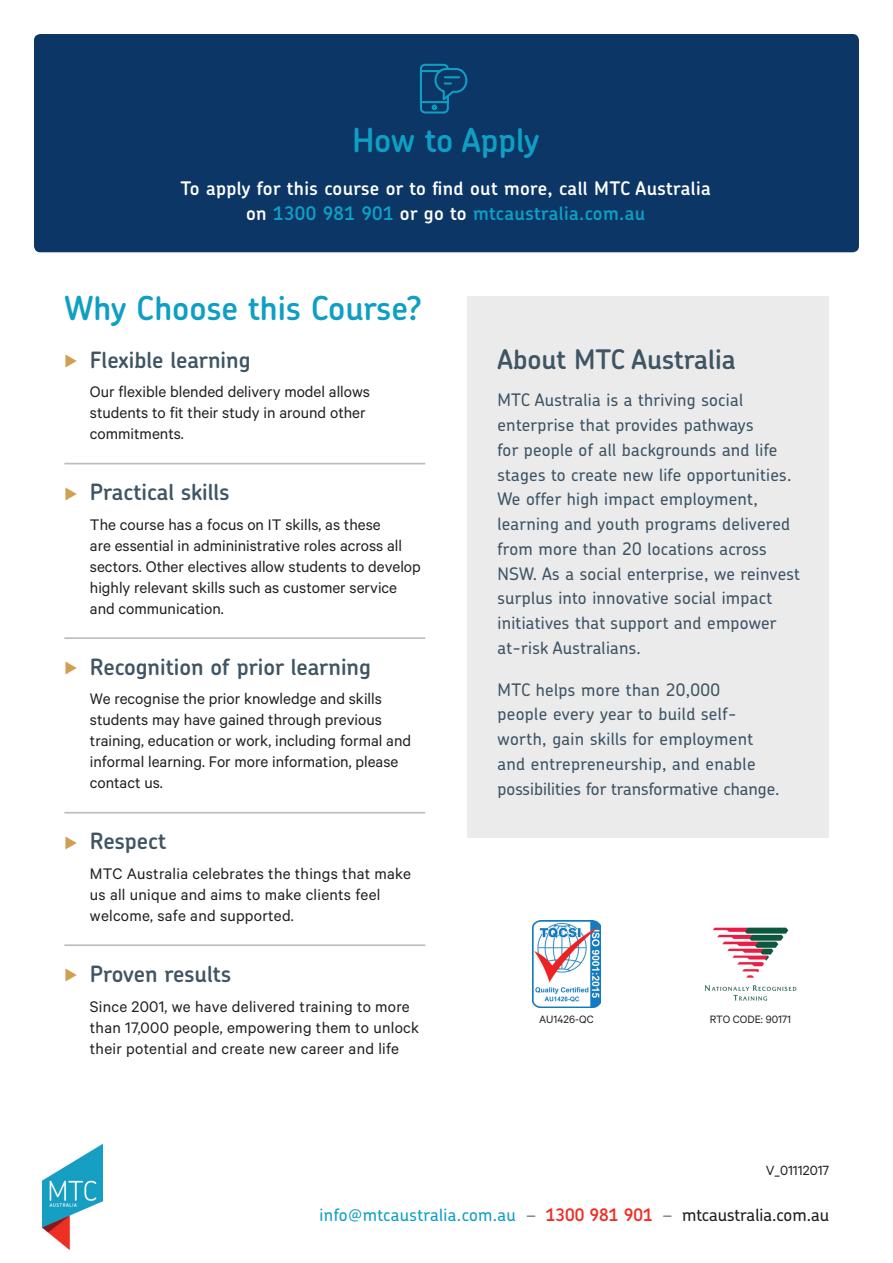
<style>
.page{position:relative;width:893px;height:1263px;background:#fff}
.page>*{position:absolute;margin:0;border:0;box-sizing:border-box;transform-origin:0 0}
.Subheading_Blue{font:600 33px "Chevin Std";color:#0f9fc4}
.How_to_Apply_Heading{font:600 33px "Chevin Std";letter-spacing:-.005em;color:#0f9fc4}
.About_MTC_Box_Headin{font:600 27px "Chevin Std";color:#3f5564}
.Gold_Bullet_Subheadi{font:600 22.5px "Chevin Std";color:#3f5564}
.Bold_Boxed_Text_Whit{font:600 18.75px/25.5px "Chevin Std";letter-spacing:.02em;color:#fff;text-align:center}
.Gold_Bullet_Underlin{font:17.25px/21px "Calibre";color:#231f20}
.About_MTC_Boxed_Text{font:500 17.25px/24.8px "Chevin Std";letter-spacing:.015em;color:#3f5564}
.Gold_Bullet_Last_Tex{font:17.25px/21px "Calibre";letter-spacing:.015em;color:#231f20}
.Footer_Text{font:500 17.25px "Chevin Std";color:#0f9fc4}
.V_code{font:15px "Calibre";color:#231f20}
.V_code-2{font:12px "Calibre";color:#231f20}
.s1{color:#0f9fc4}
.s2{font-family:"Proxima Nova";font-weight:400;font-size:21px;color:#cfa052}
.s3{color:#808285}
.s4{font-weight:600;color:#ee2e25}
.s5{color:#231f20}
</style>
<div class="page">
<hr style="left:64px;top:463px;width:361px;height:1px;background:#bcbdc0">
<hr style="left:64px;top:637px;width:361px;height:2px;background:#bcbdc0">
<hr style="left:64px;top:812px;width:361px;height:1px;background:#bcbdc0">
<hr style="left:64px;top:944px;width:361px;height:2px;background:#bcbdc0">
<div style="left:468px;top:296px;width:361px;height:542px;background:#ebebec"></div>
<div style="left:34px;top:34px;width:825px;height:218px;background:#0b3665;border-radius:6px"></div>
<svg style="left:419px;top:63px;width:49px;height:51px"></svg>
<img style="left:704px;top:927px;width:93px;height:74px">
<img style="left:532px;top:921px;width:69px;height:87px">
<img style="left:43px;top:1144px;width:60px;height:105px">
<p class="How_to_Apply_Heading" style="left:352px;top:119px;width:189px">How to Apply</p>
<p class="Bold_Boxed_Text_Whit" style="left:181px;top:175px;width:532px">To apply for this course or to find out more, call MTC Australia on <span class="s1">1300 981 901</span> or go to <span class="s1">mtcaustralia.com.au</span></p>
<p class="Subheading_Blue" style="left:64px;top:286px;width:360px">Why Choose this Course?</p>
<p class="Gold_Bullet_Subheadi" style="left:64px;top:345px;width:188px"><span class="s2">⊲</span> Flexible learning</p>
<p class="Gold_Bullet_Underlin" style="left:90px;top:381px;width:282px">Our flexible blended delivery model allows students to fit their study in around other commitments.</p>
<p class="Gold_Bullet_Subheadi" style="left:64px;top:477px;width:167px"><span class="s2">⊲</span> Practical skills</p>
<p class="Gold_Bullet_Underlin" style="left:90px;top:513px;width:332px">The course has a focus on IT skills, as these<br>are essential in admininistrative roles across all sectors. Other electives allow students to develop highly relevant skills such as customer service and communication.</p>
<p class="Gold_Bullet_Subheadi" style="left:64px;top:652px;width:308px"><span class="s2">⊲</span> Recognition of prior learning</p>
<p class="Gold_Bullet_Underlin" style="left:90px;top:688px;width:323px">We recognise the prior knowledge and skills students may have gained through previous training, education or work, including formal and informal learning. For more information, please contact us.</p>
<p class="Gold_Bullet_Subheadi" style="left:64px;top:826px;width:103px"><span class="s2">⊲</span> Respect</p>
<p class="Gold_Bullet_Underlin" style="left:90px;top:862px;width:323px">MTC Australia celebrates the things that make us all unique and aims to make clients feel welcome, safe and supported.</p>
<p class="Gold_Bullet_Subheadi" style="left:64px;top:959px;width:168px"><span class="s2">⊲</span> Proven results</p>
<p class="Gold_Bullet_Last_Tex" style="left:90px;top:995px;width:331px">Since 2001, we have delivered training to more than 17,000 people, empowering them to unlock their potential and create new career and life</p>
<p class="About_MTC_Box_Headin" style="left:497px;top:341px;width:240px">About MTC Australia</p>
<p class="About_MTC_Boxed_Text" style="left:497px;top:387px;width:304px">MTC Australia is a thriving social enterprise that provides pathways<br>for people of all backgrounds and life stages to create new life opportunities.<br>We offer high impact employment, learning and youth programs delivered from more than 20 locations across NSW. As a social enterprise, we reinvest surplus into innovative social impact initiatives that support and empower at-risk Australians.</p>
<p class="About_MTC_Boxed_Text" style="left:497px;top:676px;width:284px">MTC helps more than 20,000<br>people every year to build self&shy;worth, gain skills for employment and entrepreneurship, and enable possibilities for transformative change.</p>
<p class="V_code-2" style="left:539px;top:1012px;width:56px">AU1426-QC</p>
<p class="V_code-2" style="left:710px;top:1012px;width:83px">RTO CODE: 90171</p>
<p class="V_code" style="left:766px;top:1161px;width:65px">V_01112017</p>
<p class="Footer_Text" style="left:320px;top:1203px;width:511px">info@mtcaustralia.com.au <span class="s3">–</span> <span class="s4">1300 981 901</span> <span class="s3">–</span> <span class="s5">mtcaustralia.com.au</span></p>
</div>
